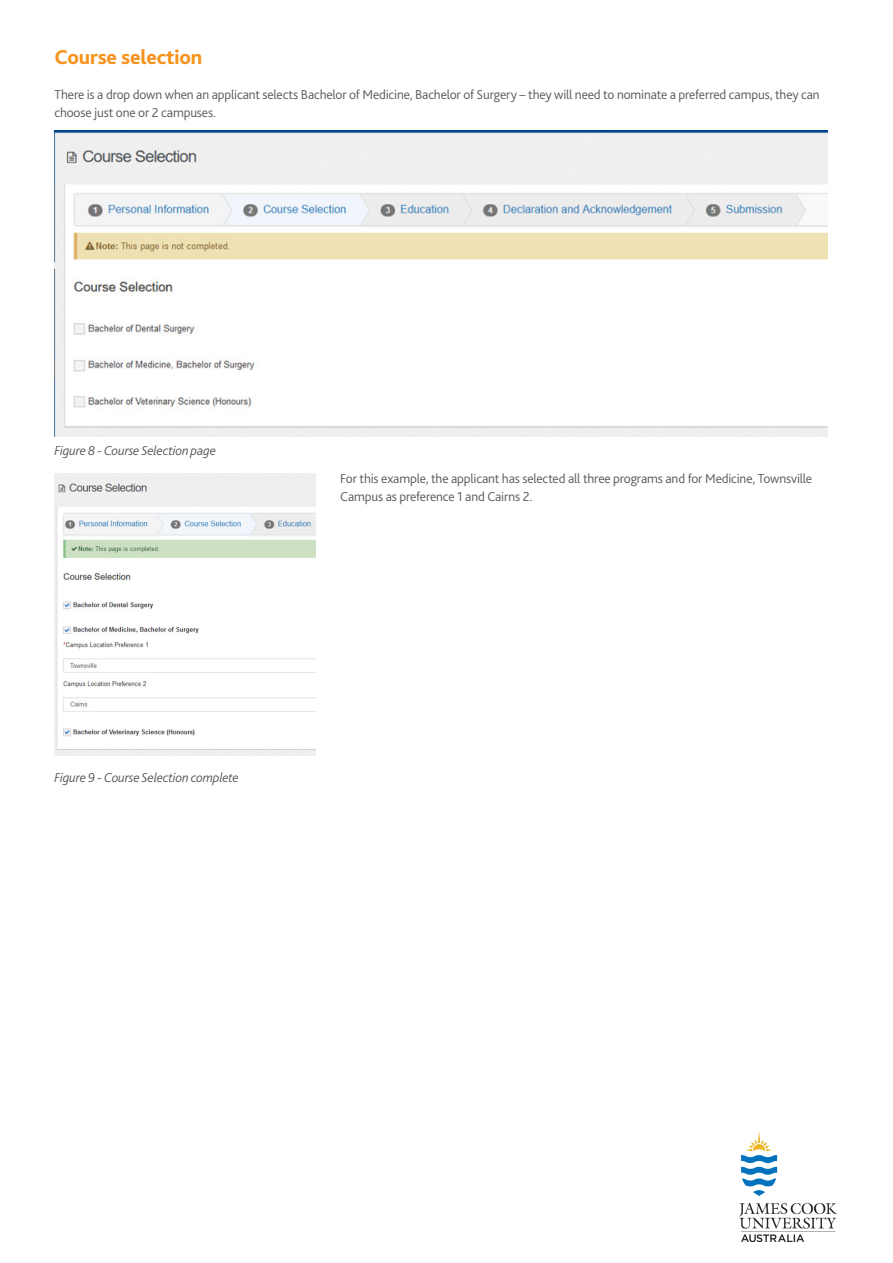
<style>
.page{position:relative;width:893px;height:1263px;background:#fff}
.page>*{position:absolute;margin:0;border:0;box-sizing:border-box;transform-origin:0 0}
.Subhead_2A{font:800 21px "Bliss 2";letter-spacing:-.01em;color:#f7931d}
.Body_copy{font:300 13.5px/18px "Bliss 2";letter-spacing:-.01em;color:#57585a}
.Body_copy-2{font:italic 300 13.5px "Bliss 2";letter-spacing:-.015em;color:#57585a}
</style>
<div class="page">
<img style="left:54px;top:130px;width:774px;height:307px">
<img style="left:54px;top:473px;width:261px;height:282px">
<img style="left:740px;top:1132px;width:96px;height:110px">
<p class="Subhead_2A" style="left:54px;top:44px;width:149px">Course selection</p>
<p class="Body_copy" style="left:54px;top:86px;width:767px">There is a drop down when an applicant selects Bachelor of Medicine, Bachelor of Surgery – they will need to nominate a preferred campus, they can choose just one or 2 campuses.</p>
<p class="Body_copy-2" style="left:54px;top:442px;width:163px">Figure 8 - Course Selection page</p>
<p class="Body_copy" style="left:340px;top:470px;width:473px">For this example, the applicant has selected all three programs and for Medicine, Townsville<br>Campus as preference 1 and Cairns 2.</p>
<p class="Body_copy-2" style="left:54px;top:769px;width:186px">Figure 9 - Course Selection complete</p>
</div>
